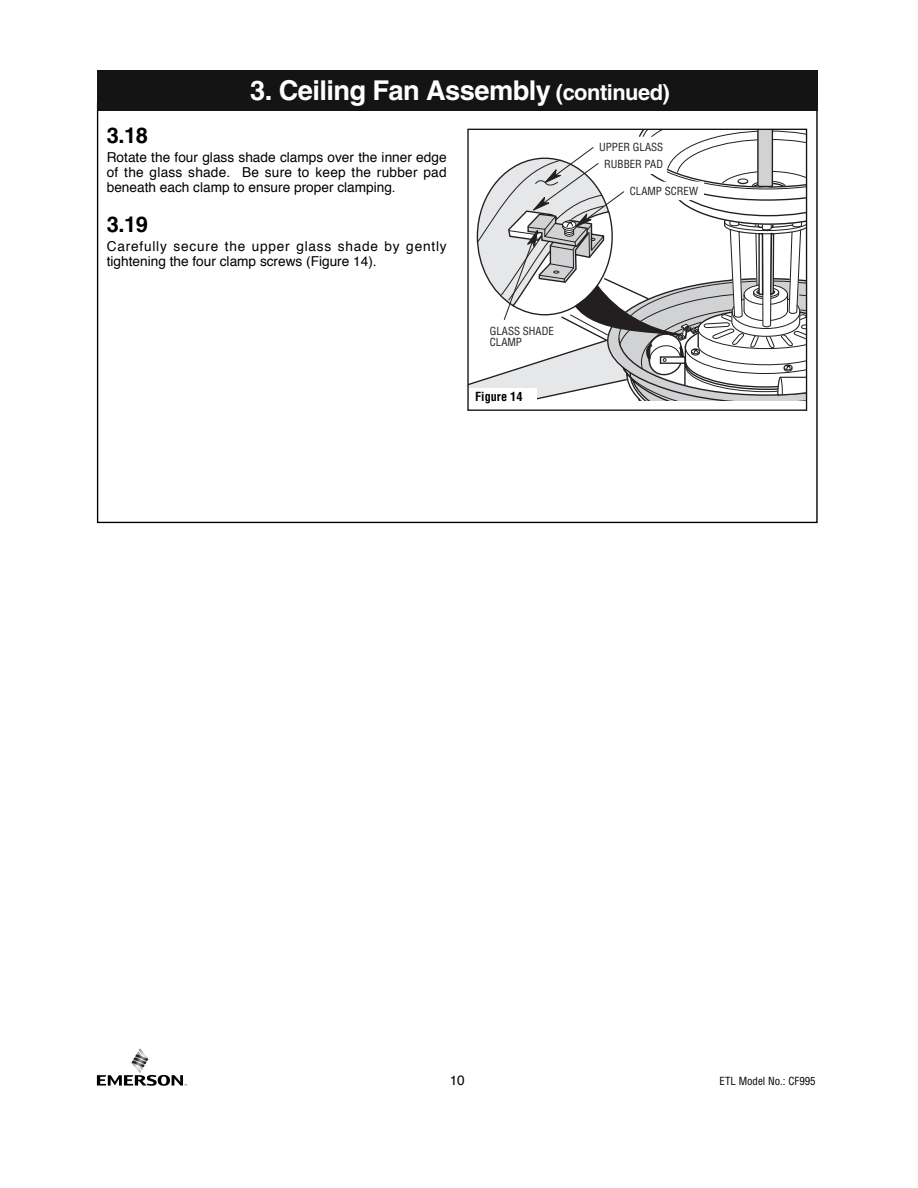
<style>
.page{position:relative;width:918px;height:1188px;background:#fff}
.page>*{position:absolute;margin:0;border:0;box-sizing:border-box;transform-origin:0 0}
.t1{font:700 27.3px "Helvetica";letter-spacing:-.02em;color:#fff}
.t2{font:700 21.9px "Helvetica";color:#000}
.t3{font:13.65px/15px "Helvetica";color:#000;text-align:justify}
.t4{font:13.65px/15px "Helvetica";letter-spacing:.06em;color:#000}
.t5{font:700 condensed 12.3px "Helvetica";color:#000}
.t6{font:condensed 10.95px/10.9px "Helvetica";color:#231f20}
.t7{font:condensed 10.95px "Helvetica";color:#000}
.s1{font-size:21.9px}
</style>
<div class="page">
<svg style="left:469px;top:128px;width:337px;height:396px"></svg>
<div style="left:467px;top:129px;width:340px;height:282px;border:1px solid #141414"></div>
<div style="left:469px;top:388px;width:68px;height:19px;background:#fff"></div>
<svg style="left:97px;top:1048px;width:90px;height:38px"></svg>
<div style="left:97px;top:70px;width:721px;height:41px;background:#141414"></div>
<h1 class="t1" style="left:250px;top:80px;width:421px">3. Ceiling Fan Assembly <span class="s1">(continued)</span></h1>
<h2 class="t2" style="left:107px;top:128px;width:43px">3.18</h2>
<p class="t3" style="left:107px;top:151px;width:341px">Rotate the four glass shade clamps over the inner edge of the glass shade. Be sure to keep the rubber pad beneath each clamp to ensure proper clamping.</p>
<h2 class="t2" style="left:107px;top:216px;width:43px">3.19</h2>
<p class="t4" style="left:107px;top:240px;width:341px">Carefully secure the upper glass shade by gently tightening the four clamp screws (Figure 14).</p>
<p class="t6" style="left:490px;top:326px;width:66px">GLASS SHADE<br>CLAMP</p>
<p class="t5" style="left:475px;top:392px;width:49px">Figure 14</p>
<p class="t6" style="left:599px;top:139px;width:66px;line-height:17.4px;text-align:center">UPPER GLASS<br>RUBBER PAD</p>
<p class="t6" style="left:630px;top:186px;width:70px">CLAMP SCREW</p>
<p class="t3" style="left:450px;top:1074px;width:17px">10</p>
<p class="t7" style="left:720px;top:1077px;width:98px">ETL Model No.: CF995</p>
</div>
